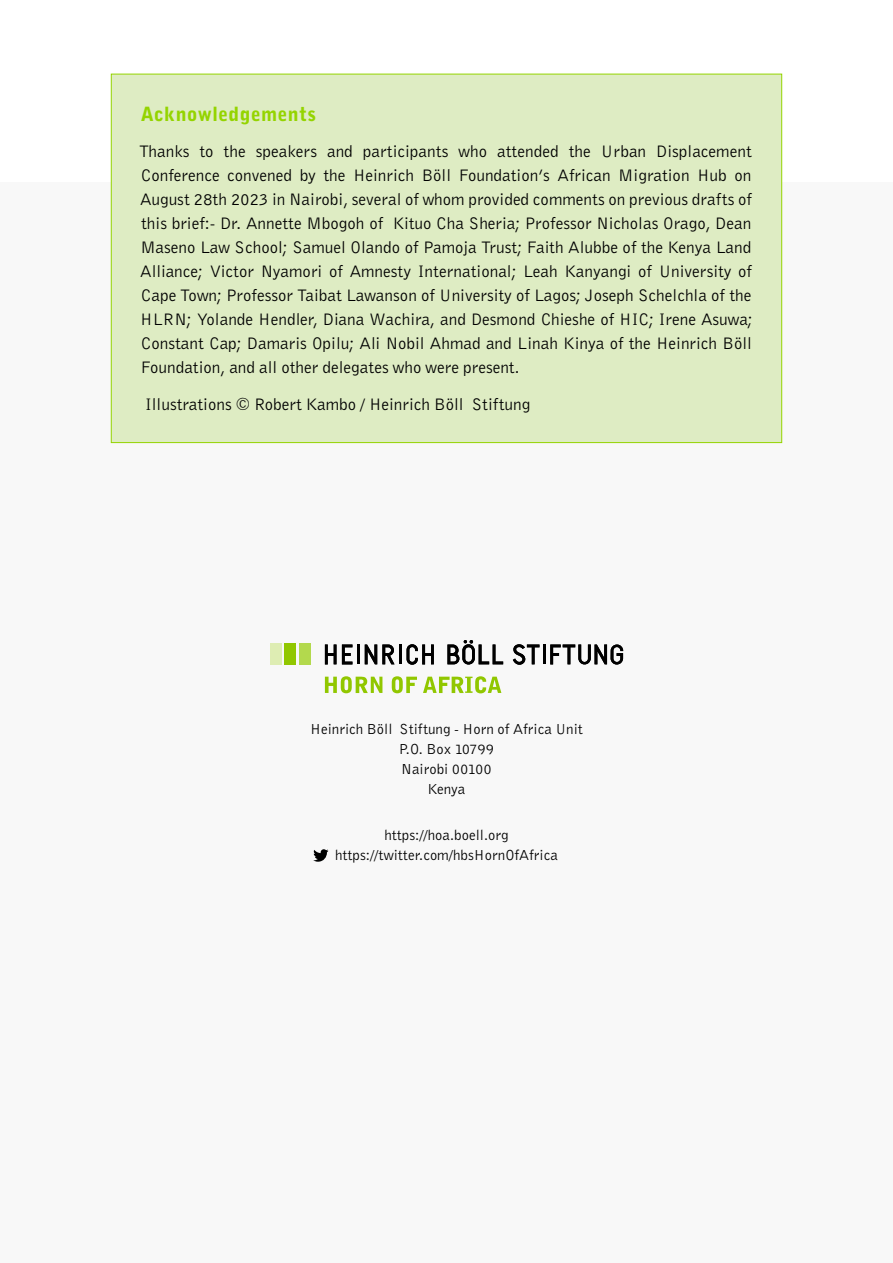
<style>
.page{position:relative;width:893px;height:1263px;background:#fff}
.page>*{position:absolute;margin:0;border:0;box-sizing:border-box;transform-origin:0 0}
.t1{font:900 19.5px "Bell Gothic";letter-spacing:.02em;color:#94d400}
.t2{font:17.25px/24px "Bell Gothic";color:#000;text-align:justify}
.t3{font:15px/20.2px "Bell Gothic";color:#000;text-align:center}
</style>
<div class="page">
<div style="left:0;top:183px;width:893px;height:1080px;background:#f8f8f8"></div>
<div style="left:111px;top:74px;width:671px;height:369px;background:#deecc3;border:1px solid #94d400"></div>
<svg style="left:313px;top:849px;width:15px;height:13px"></svg>
<svg style="left:325px;top:644px;width:11px;height:20px"></svg>
<svg style="left:342px;top:644px;width:10px;height:20px"></svg>
<hr style="left:357px;top:644px;width:3px;height:20px;background:#000">
<svg style="left:365px;top:644px;width:29px;height:20px"></svg>
<hr style="left:399px;top:644px;width:3px;height:20px;background:#000">
<svg style="left:407px;top:644px;width:27px;height:21px"></svg>
<svg style="left:447px;top:640px;width:56px;height:25px"></svg>
<svg style="left:513px;top:644px;width:26px;height:21px"></svg>
<hr style="left:543px;top:644px;width:3px;height:20px;background:#000">
<svg style="left:550px;top:644px;width:73px;height:21px"></svg>
<div style="left:299px;top:644px;width:11px;height:21px;background:#b3d94d"></div>
<div style="left:284px;top:644px;width:12px;height:21px;background:#91c700"></div>
<div style="left:270px;top:644px;width:11px;height:21px;background:#deedb3"></div>
<svg style="left:325px;top:676px;width:57px;height:17px"></svg>
<svg style="left:392px;top:676px;width:25px;height:17px"></svg>
<svg style="left:423px;top:676px;width:78px;height:17px"></svg>
<p class="t1" style="left:141px;top:103px;width:177px">Acknowledgements</p>
<p class="t2" style="left:140px;top:139px;width:615px">Thanks to the speakers and participants who attended the Urban Displacement Conference convened by the Heinrich Böll Foundation’s African Migration Hub on August 28th 2023 in Nairobi, several of whom provided comments on previous drafts of this brief:- Dr. Annette Mbogoh of Kituo Cha Sheria; Professor Nicholas Orago, Dean Maseno Law School; Samuel Olando of Pamoja Trust; Faith Alubbe of the Kenya Land Alliance; Victor Nyamori of Amnesty International; Leah Kanyangi of University of Cape Town; Professor Taibat Lawanson of University of Lagos; Joseph Schelchla of the HLRN; Yolande Hendler, Diana Wachira, and Desmond Chieshe of HIC; Irene Asuwa; Constant Cap; Damaris Opilu; Ali Nobil Ahmad and Linah Kinya of the Heinrich Böll Foundation, and all other delegates who were present.</p>
<p class="t2" style="left:145px;top:392px;width:387px">Illustrations © Robert Kambo / Heinrich Böll Stiftung</p>
<p class="t3" style="left:310px;top:718px;width:274px">Heinrich Böll Stiftung - Horn of Africa Unit<br>P.O. Box 10799<br>Nairobi 00100<br>Kenya</p>
<p class="t3" style="left:335px;top:825px;width:224px">https://hoa.boell.org https://twitter.com/hbsHornOfAfrica</p>
</div>
